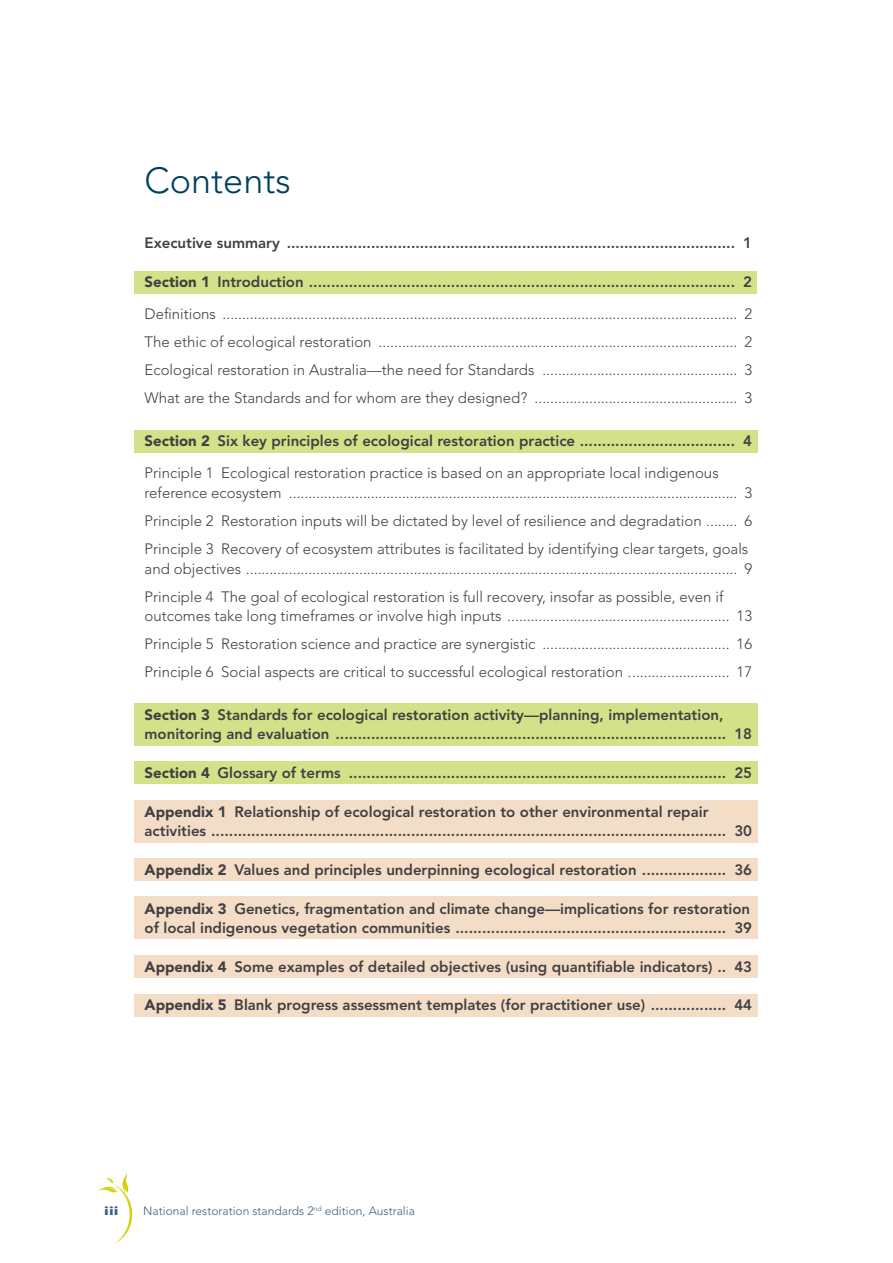
<style>
.page{position:relative;width:893px;height:1263px;background:#fff}
.page>*{position:absolute;margin:0;border:0;box-sizing:border-box;transform-origin:0 0}
.t1{font:300 36px "Avenir LT Std";color:#003f60}
.t2{font:300 15px/28px "Avenir LT Std";color:#414042;text-align:justify}
.t3{font:800 15px/19.5px "Avenir LT Std";color:#414042}
.t4{font:300 12px "Avenir LT Std";color:#3e617e}
.t5{font:900 12px "Avenir LT Std";color:#3e617e;scale:1.5 1}
.s1{font-weight:900}
.s2{font-weight:800}
.s3{font-weight:300}
</style>
<div class="page">
<div style="left:134px;top:271px;width:623px;height:22px;background:#d3e288"></div>
<div style="left:134px;top:430px;width:623px;height:23px;background:#d3e288"></div>
<div style="left:134px;top:703px;width:623px;height:43px;background:#d3e288"></div>
<div style="left:134px;top:761px;width:623px;height:23px;background:#d3e288"></div>
<div style="left:134px;top:897px;width:623px;height:42px;background:#f4ddc7"></div>
<div style="left:134px;top:955px;width:623px;height:22px;background:#f4ddc7"></div>
<div style="left:134px;top:800px;width:623px;height:42px;background:#f4ddc7"></div>
<div style="left:134px;top:858px;width:623px;height:23px;background:#f4ddc7"></div>
<div style="left:134px;top:994px;width:623px;height:22px;background:#f4ddc7"></div>
<svg style="left:98px;top:1173px;width:35px;height:70px"></svg>
<h1 class="t1" style="left:145px;top:159px;width:148px">Contents</h1>
<p class="t3" style="left:145px;top:233px;width:609px">Executive summary ..................................................................................................... 1</p>
<p class="t2" style="left:145px;top:266px;width:609px;line-height:32.2px"><span class="s1">Section 1</span> <span class="s2">Introduction ................................................................................................ 2<br></span>Definitions .................................................................................................................................... 2</p>
<p class="t2" style="left:145px;top:328px;width:609px">The ethic of ecological restoration ............................................................................................ 2<br>Ecological restoration in Australia—the need for Standards .................................................. 3<br>What are the Standards and for whom are they designed? .................................................... 3</p>
<p class="t3" style="left:145px;top:425px;width:609px;line-height:32.2px"><span class="s1">Section 2</span> Six key principles of ecological restoration practice ................................... 4<br><span class="s3">Principle 1 Ecological restoration practice is based on an appropriate local indigenous</span></p>
<p class="t2" style="left:145px;top:479px;width:609px">reference ecosystem ................................................................................................................... 3<br>Principle 2 Restoration inputs will be dictated by level of resilience and degradation ........ 6<br>Principle 3 Recovery of ecosystem attributes is facilitated by identifying clear targets, goals</p>
<p class="t2" style="left:145px;top:554px;width:609px">and objectives .............................................................................................................................. 9<br>Principle 4 The goal of ecological restoration is full recovery, insofar as possible, even if</p>
<p class="t2" style="left:145px;top:602px;width:609px">outcomes take long timeframes or involve high inputs ......................................................... 13<br>Principle 5 Restoration science and practice are synergistic ................................................ 16<br>Principle 6 Social aspects are critical to successful ecological restoration .......................... 17</p>
<p class="t3" style="left:145px;top:705px;width:609px"><span class="s1">Section 3</span> Standards for ecological restoration activity—planning, implementation, monitoring and evaluation ........................................................................................ 18</p>
<p class="t3" style="left:145px;top:763px;width:609px"><span class="s1">Section 4</span> Glossary of terms ..................................................................................... 25</p>
<p class="t3" style="left:145px;top:802px;width:609px"><span class="s1">Appendix 1</span> Relationship of ecological restoration to other environmental repair activities .................................................................................................................... 30</p>
<p class="t3" style="left:145px;top:860px;width:609px"><span class="s1">Appendix 2</span> Values and principles underpinning ecological restoration ................... 36</p>
<p class="t3" style="left:145px;top:898px;width:609px"><span class="s1">Appendix 3</span> Genetics, fragmentation and climate change—implications for restoration of local indigenous vegetation communities ............................................................. 39</p>
<p class="t3" style="left:145px;top:957px;width:609px"><span class="s1">Appendix 4</span> Some examples of detailed objectives (using quantifiable indicators) .. 43</p>
<p class="t3" style="left:145px;top:995px;width:609px"><span class="s1">Appendix 5</span> Blank progress assessment templates (for practitioner use) ................. 44</p>
<p class="t5" style="left:104px;top:1204px;width:11px">iii</p>
<p class="t4" style="left:143px;top:1204px;width:273px">National restoration standards 2<sup>nd</sup> edition, Australia</p>
</div>
